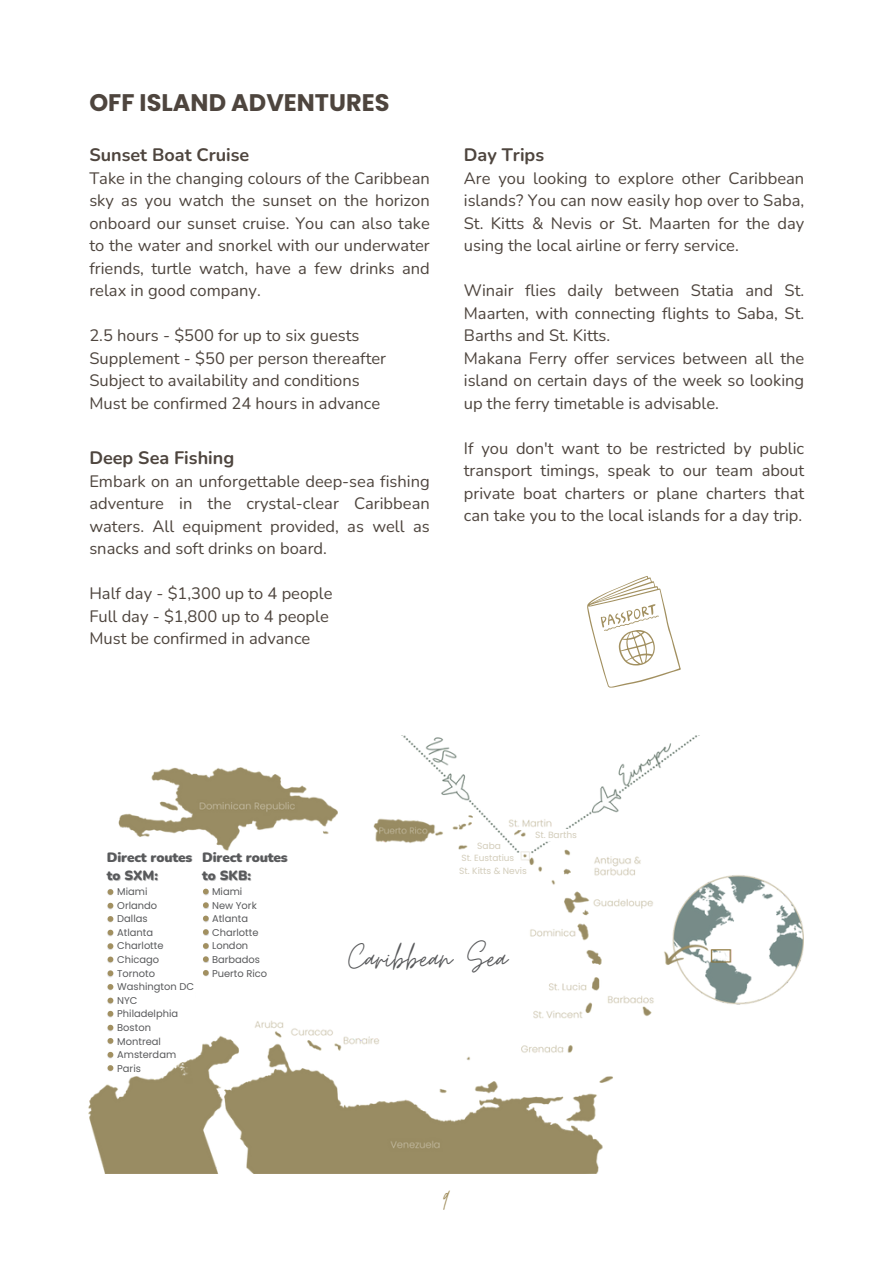
<style>
.page{position:relative;width:894px;height:1264px;background:#fff}
.page>*{position:absolute;margin:0;border:0;box-sizing:border-box;transform-origin:0 0}
.t1{font:47.25px "Moon Time";color:#a29060}
.t2{font:40.05px "Moon Time";color:#58595b}
.t3{font:700 24px "Poppins";color:#4e453e}
.t4{font:700 18px "Nunito";color:#4e453e}
.t5{font:16.5px/22.5px "Nunito";color:#4e453e;text-align:justify}
.t6{font:900 13.35px "Nunito";color:#58595b}
.t7{font:9.9px "Poppins";color:#58595b}
.t8{font:9.15px "Poppins";color:#d3cdbb}
.t9{font:9px "Poppins";color:#d3cdbb}
</style>
<div class="page">
<img style="left:88px;top:735px;width:715px;height:438px">
<div style="left:66px;top:847px;width:129px;height:208px;background:#fff"></div>
<svg style="left:107px;top:889px;width:7px;height:6px"></svg>
<svg style="left:107px;top:916px;width:7px;height:6px"></svg>
<svg style="left:107px;top:943px;width:7px;height:6px"></svg>
<svg style="left:107px;top:970px;width:7px;height:7px"></svg>
<svg style="left:107px;top:997px;width:7px;height:7px"></svg>
<svg style="left:107px;top:1024px;width:7px;height:7px"></svg>
<svg style="left:107px;top:902px;width:7px;height:7px"></svg>
<svg style="left:107px;top:929px;width:7px;height:7px"></svg>
<svg style="left:107px;top:956px;width:7px;height:7px"></svg>
<svg style="left:107px;top:984px;width:7px;height:6px"></svg>
<svg style="left:107px;top:1010px;width:7px;height:7px"></svg>
<svg style="left:107px;top:1038px;width:7px;height:6px"></svg>
<div style="left:84px;top:846px;width:124px;height:31px;background:#fff"></div>
<div style="left:245px;top:935px;width:235px;height:42px;background:#fff"></div>
<div style="left:398px;top:867px;width:129px;height:15px;background:#fff"></div>
<svg style="left:107px;top:1051px;width:7px;height:7px"></svg>
<svg style="left:107px;top:1064px;width:7px;height:7px"></svg>
<svg style="left:202px;top:888px;width:7px;height:7px"></svg>
<svg style="left:202px;top:915px;width:7px;height:7px"></svg>
<svg style="left:202px;top:902px;width:7px;height:6px"></svg>
<svg style="left:202px;top:929px;width:7px;height:6px"></svg>
<svg style="left:202px;top:956px;width:7px;height:6px"></svg>
<svg style="left:202px;top:943px;width:7px;height:6px"></svg>
<svg style="left:202px;top:969px;width:7px;height:7px"></svg>
<svg style="left:535px;top:828px;width:42px;height:14px"></svg>
<svg style="left:587px;top:576px;width:93px;height:111px"></svg>
<p class="t3" style="left:89px;top:85px;width:301px">OFF ISLAND ADVENTURES</p>
<p class="t4" style="left:89px;top:143px;width:161px">Sunset Boat Cruise</p>
<p class="t5" style="left:89px;top:167px;width:342px">Take in the changing colours of the Caribbean sky as you watch the sunset on the horizon onboard our sunset cruise. You can also take to the water and snorkel with our underwater friends, turtle watch, have a few drinks and relax in good company.</p>
<p class="t5" style="left:89px;top:324px;width:298px;text-align:left">2.5 hours - $500 for up to six guests Supplement - $50 per person thereafter Subject to availability and conditions Must be confirmed 24 hours in advance</p>
<p class="t4" style="left:89px;top:446px;width:146px">Deep Sea Fishing</p>
<p class="t5" style="left:89px;top:470px;width:342px">Embark on an unforgettable deep-sea fishing adventure in the crystal-clear Caribbean waters. All equipment provided, as well as snacks and soft drinks on board.</p>
<p class="t5" style="left:89px;top:582px;width:244px;text-align:left">Half day - $1,300 up to 4 people<br>Full day - $1,800 up to 4 people<br>Must be confirmed in advance</p>
<p class="t4" style="left:463px;top:143px;width:82px">Day Trips</p>
<p class="t5" style="left:463px;top:167px;width:342px">Are you looking to explore other Caribbean islands? You can now easily hop over to Saba, St. Kitts &amp; Nevis or St. Maarten for the day using the local airline or ferry service.</p>
<p class="t5" style="left:463px;top:279px;width:342px;text-align:left">Winair flies daily between Statia and St.<br>Maarten, with connecting flights to Saba, St.<br>Barths and St. Kitts.<br>Makana Ferry offer services between all the island on certain days of the week so looking up the ferry timetable is advisable.</p>
<p class="t5" style="left:463px;top:437px;width:342px">If you don't want to be restricted by public transport timings, speak to our team about private boat charters or plane charters that can take you to the local islands for a day trip.</p>
<p class="t6" style="left:107px;top:848px;width:87px">Direct routes</p>
<p class="t6" style="left:107px;top:866px;width:53px">to SXM:</p>
<p class="t6" style="left:202px;top:848px;width:87px">Direct routes</p>
<p class="t6" style="left:202px;top:866px;width:50px">to SKB:</p>
<p class="t8" style="left:477px;top:839px;width:25px">Saba</p>
<p class="t9" style="left:461px;top:851px;width:54px">St. Eustatius</p>
<p class="t8" style="left:459px;top:864px;width:69px">St. Kitts &amp; Nevis</p>
<p class="t8" style="left:535px;top:828px;width:43px;rotate:1deg">St. Barths</p>
<h3 class="t7" style="left:117px;top:884px;width:32px">Miami</h3>
<h3 class="t7" style="left:117px;top:898px;width:41px">Orlando</h3>
<h3 class="t7" style="left:117px;top:911px;width:32px">Dallas</h3>
<h3 class="t7" style="left:117px;top:925px;width:37px">Atlanta</h3>
<h3 class="t7" style="left:117px;top:939px;width:48px">Charlotte</h3>
<h3 class="t7" style="left:117px;top:952px;width:44px">Chicago</h3>
<h3 class="t7" style="left:117px;top:966px;width:39px">Tornoto</h3>
<p class="t7" style="left:117px;top:979px;width:78px">Washington DC</p>
<p class="t7" style="left:117px;top:993px;width:22px">NYC</p>
<h4 class="t7" style="left:117px;top:1006px;width:62px">Philadelphia</h4>
<p class="t7" style="left:117px;top:1020px;width:35px">Boston</p>
<p class="t7" style="left:117px;top:1034px;width:45px">Montreal</p>
<p class="t7" style="left:117px;top:1047px;width:60px">Amsterdam</p>
<p class="t7" style="left:117px;top:1061px;width:25px">Paris</p>
<p class="t7" style="left:212px;top:884px;width:32px">Miami</p>
<p class="t7" style="left:212px;top:898px;width:46px">New York</p>
<p class="t7" style="left:212px;top:911px;width:37px">Atlanta</p>
<p class="t7" style="left:212px;top:925px;width:48px">Charlotte</p>
<p class="t7" style="left:212px;top:939px;width:38px">London</p>
<p class="t7" style="left:212px;top:952px;width:49px">Barbados</p>
<p class="t7" style="left:212px;top:966px;width:57px">Puerto Rico</p>
<p class="t2" style="left:348px;top:933px;width:160px">Caribbean Sea</p>
<p class="t1" style="left:441px;top:1171px;width:12px">9</p>
</div>
